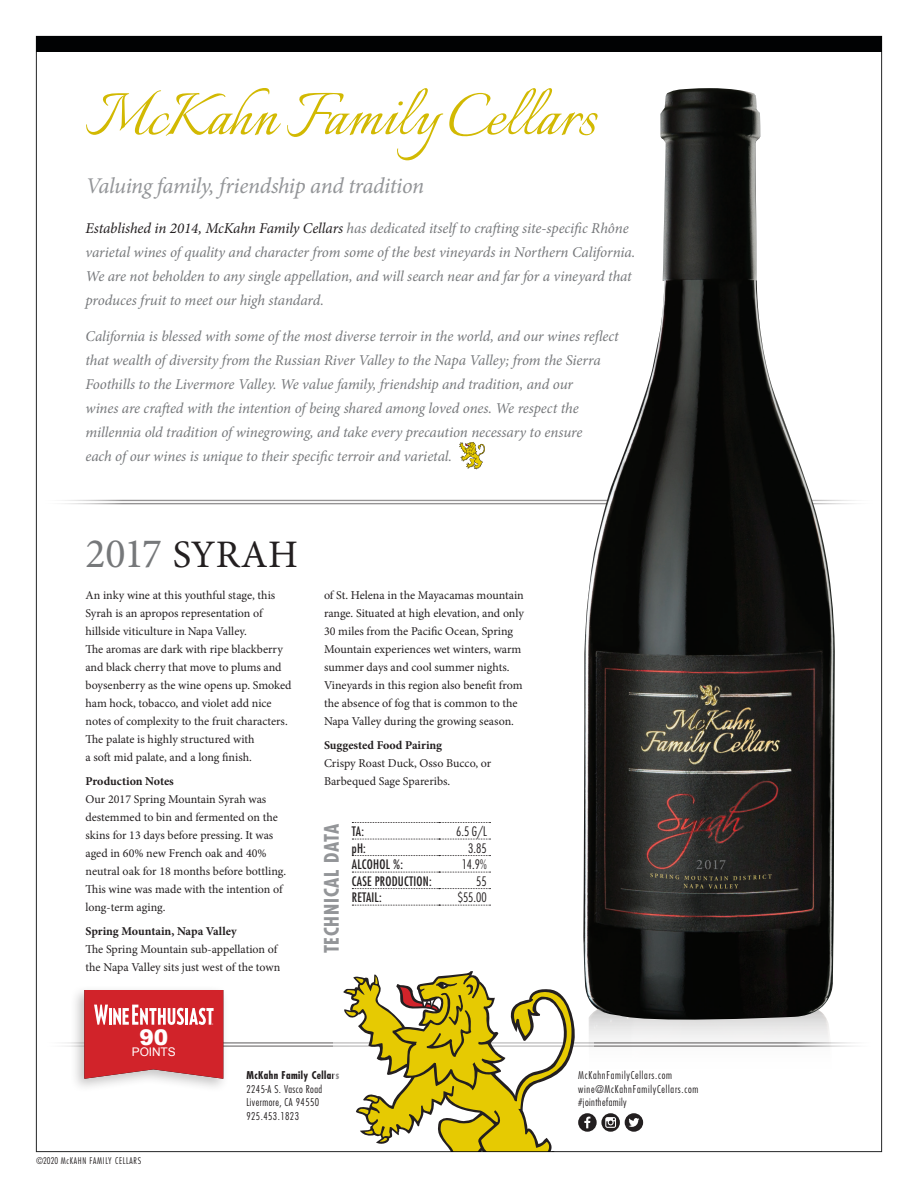
<style>
.page{position:relative;width:918px;height:1188px;background:#fff}
.page>*{position:absolute;margin:0;border:0;box-sizing:border-box;transform-origin:0 0}
.t1{font:75px "Italianno";color:#d2b902}
.t2{font:39px "Minion Pro";letter-spacing:.01em;color:#231f20}
.t3{font:italic 22.5px "Minion Pro";letter-spacing:-.02em;color:#939598}
.t4{font:900 21.6px "Arial";color:#fff}
.t5{font:700 condensed 19.5px "Futura Std";letter-spacing:.04em;color:#939598}
.t6{font:italic 15px/24px "Minion Pro";letter-spacing:-.01em;color:#76787b}
.t7{font:condensed 12.75px "Futura Std";letter-spacing:.02em;color:#231f20}
.t8{font:300 condensed 12.75px "Futura Std";color:#231f20}
.t9{font:12px/18px "Minion Pro";color:#231f20}
.t10{font:700 12px "Minion Pro";color:#231f20}
.t11{font:11.85px "Arial";letter-spacing:-.01em;color:#fff}
.t12{font:300 condensed 10.5px/13.5px "Futura Std";letter-spacing:.07em;color:#231f20}
.t13{font:300 condensed 10.5px/13.5px "Futura Std";letter-spacing:.04em;color:#231f20}
.t14{font:700 condensed 10.5px "Futura Std";letter-spacing:.04em;color:#231f20}
.t15{font:300 condensed 9px "Futura Std";letter-spacing:.08em;color:#231f20}
.s1{color:#231f20}
.s2{font-size:42px;color:#76787a}
</style>
<div class="page">
<hr style="left:36px;top:500px;width:846px;height:1px;background:#231f20">
<hr style="left:36px;top:503px;width:846px;height:1px;background:#231f20">
<div style="left:36px;top:36px;width:846px;height:15px;background:#010203"></div>
<hr style="left:36px;top:1042px;width:846px;height:2px;background:#231f20">
<hr style="left:36px;top:1045px;width:846px;height:2px;background:#231f20">
<svg style="left:459px;top:442px;width:26px;height:28px"></svg>
<div style="left:333px;top:965px;width:261px;height:187px;background:#fff"></div>
<svg style="left:343px;top:971px;width:233px;height:179px"></svg>
<svg style="left:578px;top:1113px;width:19px;height:19px"></svg>
<svg style="left:584px;top:1117px;width:5px;height:11px"></svg>
<svg style="left:352px;top:822px;width:139px;height:1px"></svg>
<svg style="left:352px;top:839px;width:139px;height:1px"></svg>
<svg style="left:352px;top:855px;width:139px;height:1px"></svg>
<svg style="left:352px;top:872px;width:139px;height:1px"></svg>
<svg style="left:352px;top:888px;width:139px;height:1px"></svg>
<svg style="left:352px;top:905px;width:139px;height:1px"></svg>
<img style="left:589px;top:1023px;width:244px;height:130px">
<img style="left:583px;top:88px;width:252px;height:935px">
<div style="left:70px;top:984px;width:159px;height:109px;background:#231f20;opacity:.26"></div>
<svg style="left:84px;top:990px;width:139px;height:89px;background:#d44147"></svg>
<h1 class="t1" style="left:86px;top:74px;width:512px">McKahn Family Cellars</h1>
<h3 class="t3" style="left:86px;top:171px;width:340px">Valuing family, friendship and tradition</h3>
<p class="t6" style="left:86px;top:216px;width:551px"><span class="s1">Established in 2014, McKahn Family Cellars</span> has dedicated itself to crafting site-specific Rhône varietal wines of quality and character from some of the best vineyards in Northern California.<br>We are not beholden to any single appellation, and will search near and far for a vineyard that produces fruit to meet our high standard.</p>
<p class="t6" style="left:86px;top:324px;width:535px">California is blessed with some of the most diverse terroir in the world, and our wines reflect that wealth of diversity from the Russian River Valley to the Napa Valley; from the Sierra Foothills to the Livermore Valley. We value family, friendship and tradition, and our<br>wines are crafted with the intention of being shared among loved ones. We respect the millennia old tradition of winegrowing, and take every precaution necessary to ensure<br>each of our wines is unique to their specific terroir and varietal.</p>
<h2 class="t2" style="left:86px;top:528px;width:214px"><span class="s2">2017</span> SYRAH</h2>
<p class="t9" style="left:86px;top:586px;width:208px">An inky wine at this youthful stage, this Syrah is an apropos representation of hillside viticulture in Napa Valley.<br>The aromas are dark with ripe blackberry and black cherry that move to plums and boysenberry as the wine opens up. Smoked ham hock, tobacco, and violet add nice notes of complexity to the fruit characters.<br>The palate is highly structured with<br>a soft mid palate, and a long finish.</p>
<p class="t10" style="left:86px;top:772px;width:90px">Production Notes</p>
<p class="t9" style="left:86px;top:790px;width:202px">Our 2017 Spring Mountain Syrah was destemmed to bin and fermented on the skins for 13 days before pressing. It was aged in 60% new French oak and 40% neutral oak for 18 months before bottling.<br>This wine was made with the intention of long-term aging.</p>
<p class="t10" style="left:86px;top:922px;width:153px">Spring Mountain, Napa Valley</p>
<p class="t9" style="left:86px;top:940px;width:196px">The Spring Mountain sub-appellation of the Napa Valley sits just west of the town</p>
<h3 class="t4" style="left:139px;top:1025px;width:30px">90</h3>
<p class="t11" style="left:132px;top:1044px;width:45px">POINTS</p>
<p class="t9" style="left:324px;top:586px;width:202px">of St. Helena in the Mayacamas mountain range. Situated at high elevation, and only 30 miles from the Pacific Ocean, Spring Mountain experiences wet winters, warm summer days and cool summer nights.<br>Vineyards in this region also benefit from the absence of fog that is common to the Napa Valley during the growing season.</p>
<p class="t10" style="left:324px;top:736px;width:120px">Suggested Food Pairing</p>
<p class="t9" style="left:324px;top:754px;width:169px">Crispy Roast Duck, Osso Bucco, or<br>Barbequed Sage Spareribs.</p>
<h3 class="t5" style="left:319px;top:953px;width:131px;rotate:-90deg">TECHNICAL DATA</h3>
<p class="t7" style="left:352px;top:824px;width:14px">TA:</p>
<p class="t8" style="left:456px;top:824px;width:32px">6.5 G/L</p>
<p class="t7" style="left:352px;top:840px;width:15px">pH:</p>
<p class="t8" style="left:468px;top:840px;width:20px">3.85</p>
<p class="t7" style="left:352px;top:857px;width:53px">ALCOHOL %:</p>
<p class="t8" style="left:462px;top:857px;width:27px">14.9%</p>
<p class="t7" style="left:352px;top:873px;width:81px">CASE PRODUCTION:</p>
<p class="t8" style="left:476px;top:873px;width:12px">55</p>
<p class="t7" style="left:352px;top:890px;width:31px">RETAIL:</p>
<p class="t8" style="left:458px;top:890px;width:31px">$55.00</p>
<p class="t15" style="left:36px;top:1155px;width:107px">©2020 McKAHN FAMILY CELLARS</p>
<p class="t14" style="left:246px;top:1069px;width:95px">McKahn Family Cellars</p>
<p class="t13" style="left:246px;top:1082px;width:77px">2245-A S. Vasco Road<br>Livermore, CA 94550<br>925.453.1823</p>
<p class="t12" style="left:578px;top:1069px;width:122px">McKahnFamilyCellars.com wine@McKahnFamilyCellars.com #jointhefamily</p>
</div>
